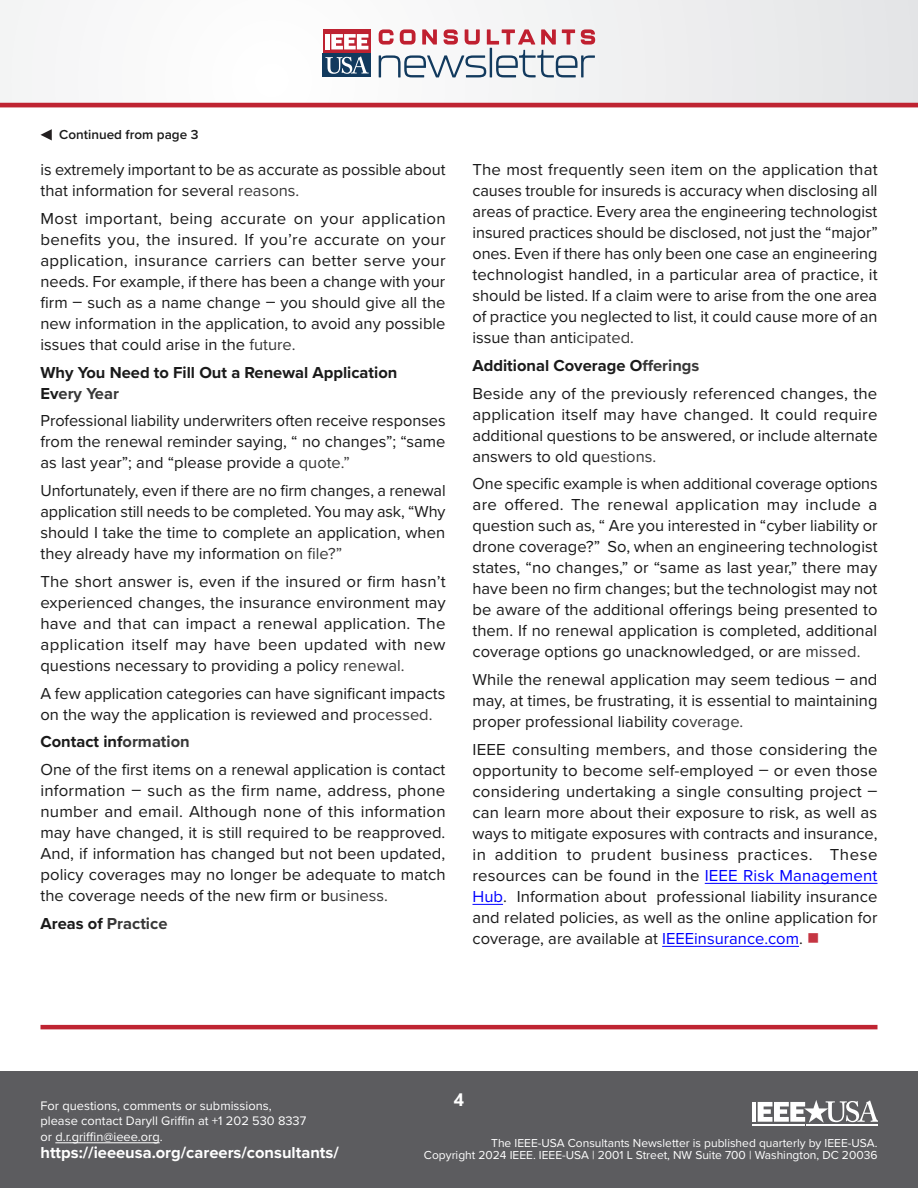
<style>
.page{position:relative;width:918px;height:1188px;background:#fff}
.page>*{position:absolute;margin:0;border:0;box-sizing:border-box;transform-origin:0 0}
.t1{font:700 18px "Segoe UI";color:#fff}
.Paragraph{font:16.5px/21px "Proxima Nova";color:#1a1a1a;text-align:justify}
.Supplicant{font:700 16.5px/21px "Proxima Nova";color:#1a1a1a}
.t2{font:700 16.5px "Proxima Nova";color:#fff}
.Supplicant-2{font:700 16.5px "Proxima Nova";color:#383838}
.Cont_d_Right{font:600 13.5px "Proxima Nova";color:#1a1a1a}
.t3{font:12.9px/15.5px "Proxima Nova";color:#fff}
.t4{font:12px "Proxima Nova";color:#fff}
.s1{color:#383838}
.s2{color:#1a1a1a}
.s3{color:#00f}
.s4{color:#c53542}
</style>
<div class="page">
<div style="left:0;top:0;width:918px;height:104px;background:linear-gradient(to right,#fefdfd,#e8e8e9)"></div>
<div style="left:0;top:1071px;width:918px;height:117px;background:#5c5c5f"></div>
<hr style="left:752px;top:1102px;width:4px;height:20px;background:#fff">
<hr style="left:752px;top:1124px;width:53px;height:2px;background:#fff">
<svg style="left:758px;top:1100px;width:120px;height:23px"></svg>
<hr style="left:806px;top:1124px;width:72px;height:2px;background:#fff">
<hr style="left:55px;top:1142px;width:105px;height:1px;background:#fff">
<div style="left:323px;top:29px;width:48px;height:48px;background:#be2231"></div>
<div style="left:323px;top:53px;width:48px;height:24px;background:#123a5e"></div>
<div style="left:325px;top:34px;width:5px;height:15px;background:#fff"></div>
<svg style="left:331px;top:34px;width:37px;height:15px"></svg>
<svg style="left:325px;top:56px;width:44px;height:18px"></svg>
<svg style="left:379px;top:29px;width:216px;height:48px"></svg>
<hr style="left:0;top:103px;width:918px;height:4px;background:#bf2432">
<svg style="left:40px;top:129px;width:12px;height:11px"></svg>
<hr style="left:40px;top:1025px;width:838px;height:4px;background:#bf2432">
<hr style="left:705px;top:883px;width:172px;height:1px;background:#00f">
<hr style="left:472px;top:904px;width:31px;height:1px;background:#00f">
<hr style="left:662px;top:946px;width:137px;height:1px;background:#00f">
<p class="Cont_d_Right" style="left:59px;top:125px;width:141px">Continued from page 3</p>
<p class="Paragraph" style="left:40px;top:158px;width:406px">is extremely important to be as accurate as possible about that information for several <span class="s1">reasons.</span></p>
<p class="Paragraph" style="left:40px;top:207px;width:407px">Most important, being accurate on your application benefits you, the insured. If you’re accurate on your application, insurance carriers can better serve your needs. For example, if there has been a change with your firm – such as a name change – you should give all the new information in the application, to avoid any possible issues that could arise in the <span class="s1">future.</span></p>
<p class="Supplicant" style="left:40px;top:361px;width:358px">Why You Need to Fill Out a Renewal Application<br>Ev<span class="s1">ery Year</span></p>
<p class="Paragraph" style="left:40px;top:410px;width:407px">Professional liability underwriters often receive responses from the renewal reminder saying, “ no changes”; “same as last year”; and “please provide a <span class="s1">quote.”</span></p>
<p class="Paragraph" style="left:40px;top:479px;width:407px">Unfortunately, even if there are no firm changes, a renewal application still needs to be completed. You may ask, “Why should I take the time to complete an application, when they already have my information o<span class="s1">n file?”</span></p>
<p class="Paragraph" style="left:40px;top:570px;width:407px">The short answer is, even if the insured or firm hasn’t experienced changes, the insurance environment may have and that can impact a renewal application. The application itself may have been updated with new questions necessary to providing a policy <span class="s1">renewal.</span></p>
<p class="Paragraph" style="left:40px;top:682px;width:406px">A few application categories can have significant impacts on the way the application is reviewed and pr<span class="s1">ocessed.</span></p>
<p class="Supplicant" style="left:40px;top:731px;width:151px">Contact inf<span class="s1">ormation</span></p>
<p class="Paragraph" style="left:40px;top:758px;width:407px">One of the first items on a renewal application is contact information – such as the firm name, address, phone number and email. Although none of this information may have changed, it is still required to be reapproved.<br>And, if information has changed but not been updated, policy coverages may no longer be adequate to match the coverage needs of the new firm or b<span class="s1">usiness.</span></p>
<p class="Supplicant-2" style="left:40px;top:911px;width:129px"><span class="s2">Areas of</span> Practice</p>
<p class="Paragraph" style="left:472px;top:158px;width:407px">The most frequently seen item on the application that causes trouble for insureds is accuracy when disclosing all areas of practice. Every area the engineering technologist insured practices should be disclosed, not just the “major” ones. Even if there has only been one case an engineering technologist handled, in a particular area of practice, it should be listed. If a claim were to arise from the one area of practice you neglected to list, it could cause more of an issue than anti<span class="s1">cipated.</span></p>
<p class="Supplicant" style="left:472px;top:354px;width:228px">Additional Coverage O<span class="s1">fferings</span></p>
<p class="Paragraph" style="left:472px;top:382px;width:407px">Beside any of the previously referenced changes, the application itself may have changed. It could require additional questions to be answered, or include alternate answers to old qu<span class="s1">estions.</span></p>
<p class="Paragraph" style="left:472px;top:473px;width:407px">One specific example is when additional coverage options are offered. The renewal application may include a question such as, “ Are you interested in “cyber liability or drone coverage?” So, when an engineering technologist states, “no changes,” or “same as last year,” there may have been no firm changes; but the technologist may not be aware of the additional offerings being presented to them. If no renewal application is completed, additional coverage options go unacknowledged, or are <span class="s1">missed.</span></p>
<p class="Paragraph" style="left:472px;top:668px;width:407px">While the renewal application may seem tedious – and may, at times, be frustrating, it is essential to maintaining proper professional liability c<span class="s1">overage.</span></p>
<p class="Paragraph" style="left:472px;top:738px;width:407px">IEEE consulting members, and those considering the opportunity to become self-employed – or even those considering undertaking a single consulting project – can learn more about their exposure to risk, as well as ways to mitigate exposures with contracts and insurance, in addition to prudent business practices. These resources can be found in the <span class="s3">IEEE Risk Management Hub</span>. Information about professional liability insurance and related policies, as well as the online application for coverage, are available at <span class="s3">IEEEinsurance.com</span>. <span class="s4">■</span></p>
<p class="t1" style="left:454px;top:1083px;width:12px">4</p>
<p class="t3" style="left:40px;top:1097px;width:267px">For questions, comments or submissions, please contact Daryll Griffin at +1 202 530 8337 or d.r.griffin@ieee.org.</p>
<p class="t4" style="left:491px;top:1135px;width:388px">The IEEE-USA Consultants Newsletter is published quarterly by IEEE-USA.</p>
<p class="t2" style="left:40px;top:1140px;width:300px">https://ieeeusa.org/careers/consultants/</p>
<p class="t4" style="left:424px;top:1147px;width:455px">Copyright 2024 IEEE. IEEE-USA | 2001 L Street, NW Suite 700 | Washington, DC 20036</p>
</div>
